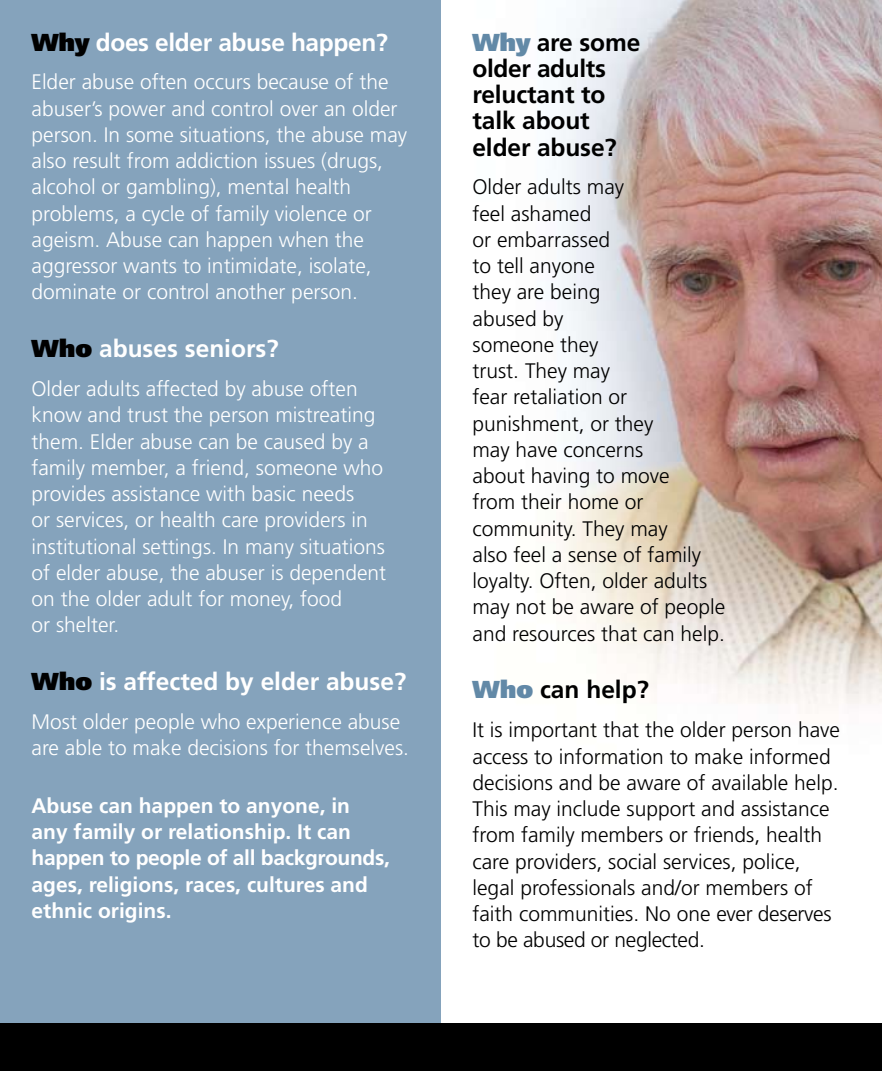
<style>
.page{position:relative;width:882px;height:1071px;background:#fff}
.page>*{position:absolute;margin:0;border:0;box-sizing:border-box;transform-origin:0 0}
.t1{font:700 24.5px "Frutiger";color:#fff}
.t2{font:700 24.5px/26.2px "Frutiger";letter-spacing:-.005em;color:#000}
.t3{font:300 21px/26.2px "Frutiger";color:#fff}
.t4{font:300 21px/26.2px "Frutiger";color:#000}
.t5{font:700 21px/26.2px "Frutiger";color:#fff}
.s1{font-weight:900;color:#000}
.s2{font-weight:900;color:#6289a7}
</style>
<div class="page">
<img style="left:441px;top:0;width:441px;height:1024px">
<div style="left:0;top:0;width:441px;height:1071px;background:#85a3bc"></div>
<div style="left:0;top:1024px;width:882px;height:47px;background:#000"></div>
<p class="t1" style="left:32px;top:28px;width:358px"><span class="s1">Why</span> does elder abuse happen?</p>
<p class="t3" style="left:32px;top:69px;width:377px">Elder abuse often occurs because of the abuser’s power and control over an older person. In some situations, the abuse may also result from addiction issues (drugs, alcohol or gambling), mental health problems, a cycle of family violence or ageism. Abuse can happen when the aggressor wants to intimidate, isolate, dominate or control another person.</p>
<p class="t1" style="left:32px;top:334px;width:249px"><span class="s1">Who</span> abuses seniors?</p>
<p class="t3" style="left:32px;top:376px;width:356px">Older adults affected by abuse often know and trust the person mistreating them. Elder abuse can be caused by a family member, a friend, someone who provides assistance with basic needs<br>or services, or health care providers in institutional settings. In many situations of elder abuse, the abuser is dependent on the older adult for money, food<br>or shelter.</p>
<p class="t1" style="left:32px;top:667px;width:376px"><span class="s1">Who</span> is affected by elder abuse?</p>
<p class="t3" style="left:32px;top:708px;width:379px">Most older people who experience abuse are able to make decisions for themselves.</p>
<p class="t5" style="left:32px;top:792px;width:360px">Abuse can happen to anyone, in any family or relationship. It can happen to people of all backgrounds, ages, religions, races, cultures and ethnic origins.</p>
<p class="t2" style="left:472px;top:29px;width:169px"><span class="s2">Why</span> are some older adults reluctant to talk about elder abuse?</p>
<p class="t4" style="left:472px;top:174px;width:254px">Older adults may<br>feel ashamed<br>or embarrassed<br>to tell anyone<br>they are being<br>abused by<br>someone they<br>trust. They may<br>fear retaliation or punishment, or they<br>may have concerns<br>about having to move<br>from their home or community. They may<br>also feel a sense of family loyalty. Often, older adults may not be aware of people and resources that can help.</p>
<p class="t2" style="left:472px;top:677px;width:178px"><span class="s2">Who</span> can help?</p>
<p class="t4" style="left:472px;top:717px;width:369px">It is important that the older person have access to information to make informed decisions and be aware of available help.<br>This may include support and assistance from family members or friends, health care providers, social services, police, legal professionals and/or members of faith communities. No one ever deserves to be abused or neglected.</p>
</div>
